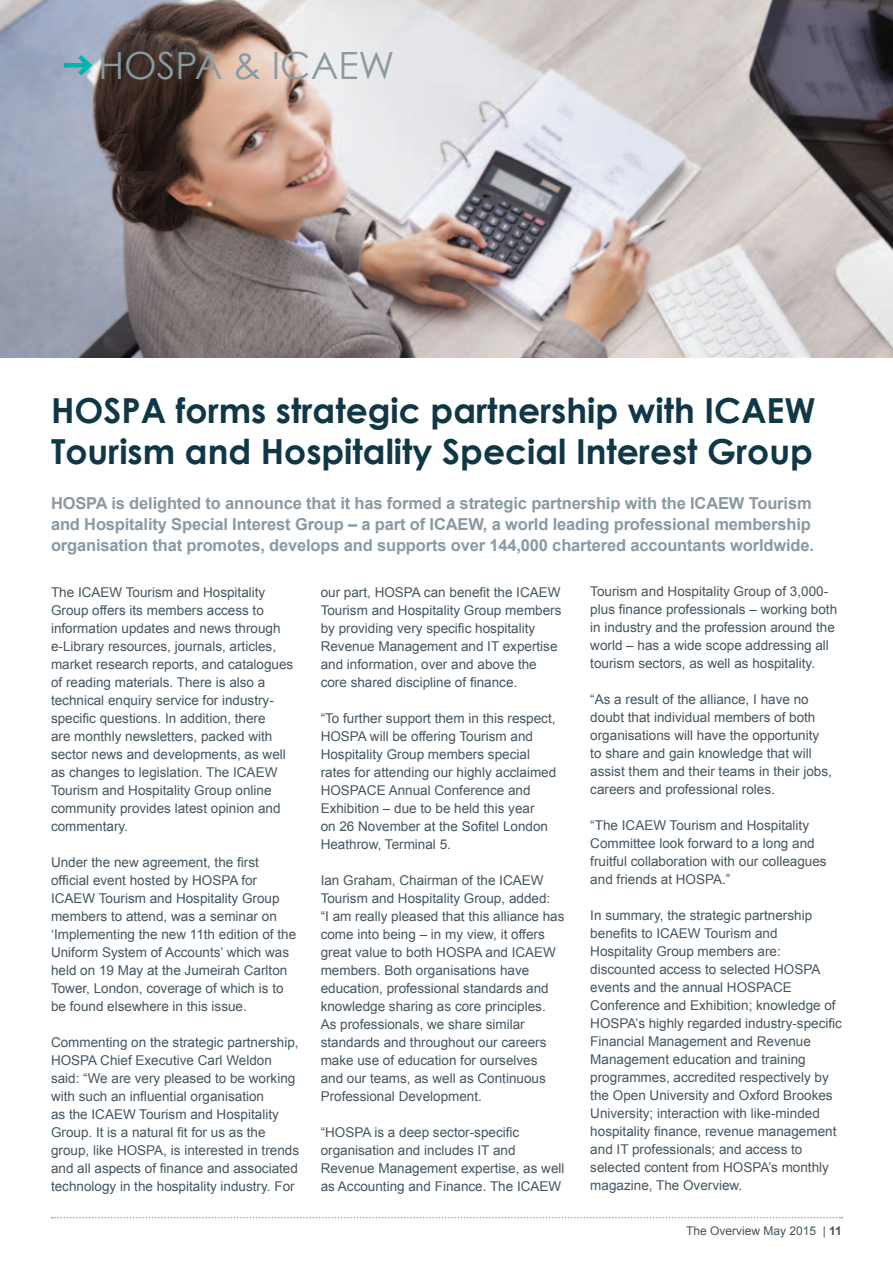
<style>
.page{position:relative;width:893px;height:1263px;background:#fff}
.page>*{position:absolute;margin:0;border:0;box-sizing:border-box;transform-origin:0 0}
.t1{font:37.5px "Century Gothic";color:#8a99a2}
.t2{font:700 34.5px/40.5px "Century Gothic";color:#103746}
.t3{font:700 16.5px/21px "Arial";letter-spacing:-.01em;color:#8a99a2}
.t4{font:13.5px/18px "Arial";color:#45555f}
.t5{font:12px "Arial";color:#45555f}
.s1{font-weight:700}
</style>
<div class="page">
<svg style="left:52px;top:1217px;width:790px;height:1px"></svg>
<img style="left:0;top:0;width:893px;height:357px">
<div style="left:64px;top:63px;width:25px;height:5px;background:#00b5ac"></div>
<svg style="left:73px;top:50px;width:23px;height:30px"></svg>
<h1 class="t1" style="left:99px;top:43px;width:298px">HOSPA &amp; ICAEW</h1>
<h2 class="t2" style="left:51px;top:390px;width:764px">HOSPA forms strategic partnership with ICAEW<br>Tourism and H ospitality Special Interest Group</h2>
<p class="t3" style="left:51px;top:493px;width:764px">HOSPA is delighted to announce that it has formed a strategic partnership with the ICAEW Tourism and Hospitality Special Interest Group – a part of ICAEW, a world leading professional membership organisation that promotes, develops and supports over 144,000 chartered accountants worldwide.</p>
<p class="t4" style="left:51px;top:583px;width:244px">The ICAEW Tourism and Hospitality Group offers its members access to information updates and news through e-Library resources, journals, articles, market research reports, and catalogues of reading materials. There is also a technical enquiry service for industry&shy;specific questions. In addition, there<br>are monthly newsletters, packed with sector news and developments, as well as changes to legislation. The ICAEW Tourism and Hospitality Group online community provides latest opinion and commentary.</p>
<p class="t4" style="left:51px;top:853px;width:247px">Under the new agreement, the first official event hosted by HOSPA for ICAEW Tourism and Hospitality Group members to attend, was a seminar on ‘Implementing the new 11th edition of the Uniform System of Accounts’ which was held on 19 May at the Jumeirah Carlton Tower, London, coverage of which is to be found elsewhere in this issue.</p>
<p class="t4" style="left:51px;top:1033px;width:250px">Commenting on the strategic partnership, HOSPA Chief Executive Carl Weldon said: “We are very pleased to be working with such an influential organisation<br>as the ICAEW Tourism and Hospitality Group. It is a natural fit for us as the group, like HOSPA, is interested in trends and all aspects of finance and associated technology in the hospitality industry. For</p>
<p class="t4" style="left:321px;top:583px;width:242px">our part, HOSPA can benefit the ICAEW Tourism and Hospitality Group members by providing very specific hospitality Revenue Management and IT expertise and information, over and above the core shared discipline of finance.</p>
<p class="t4" style="left:321px;top:709px;width:237px">“To further support them in this respect, HOSPA will be offering Tourism and Hospitality Group members special rates for attending our highly acclaimed HOSPACE Annual Conference and Exhibition – due to be held this year<br>on 26 November at the Sofitel London Heathrow, Terminal 5.</p>
<p class="t4" style="left:321px;top:871px;width:245px">Ian Graham, Chairman of the ICAEW Tourism and Hospitality Group, added:<br>“I am really pleased that this alliance has come into being – in my view, it offers great value to both HOSPA and ICAEW members. Both organisations have education, professional standards and knowledge sharing as core principles.<br>As professionals, we share similar standards and throughout our careers make use of education for ourselves<br>and our teams, as well as Continuous Professional Development.</p>
<p class="t4" style="left:321px;top:1123px;width:245px">“HOSPA is a deep sector-specific organisation and includes IT and Revenue Management expertise, as well as Accounting and Finance. The ICAEW</p>
<p class="t4" style="left:590px;top:583px;width:248px">Tourism and Hospitality Group of 3,000- plus finance professionals – working both in industry and the profession around the world – has a wide scope addressing all tourism sectors, as well as hospitality.</p>
<p class="t4" style="left:590px;top:691px;width:243px">“As a result of the alliance, I have no doubt that individual members of both organisations will have the opportunity to share and gain knowledge that will assist them and their teams in their jobs, careers and professional roles.</p>
<p class="t4" style="left:590px;top:817px;width:238px">“The ICAEW Tourism and Hospitality Committee look forward to a long and fruitful collaboration with our colleagues and friends at HOSPA.”</p>
<p class="t4" style="left:590px;top:907px;width:253px">In summary, the strategic partnership benefits to ICAEW Tourism and Hospitality Group members are: discounted access to selected HOSPA events and the annual HOSPACE Conference and Exhibition; knowledge of HOSPA’s highly regarded industry-specific Financial Management and Revenue Management education and training programmes, accredited respectively by the Open University and Oxford Brookes University; interaction with like-minded hospitality finance, revenue management and IT professionals; and access to selected content from HOSPA’s monthly magazine, The Overview.</p>
<p class="t5" style="left:686px;top:1223px;width:157px">The Overview May 2015 | <span class="s1">11</span></p>
</div>
